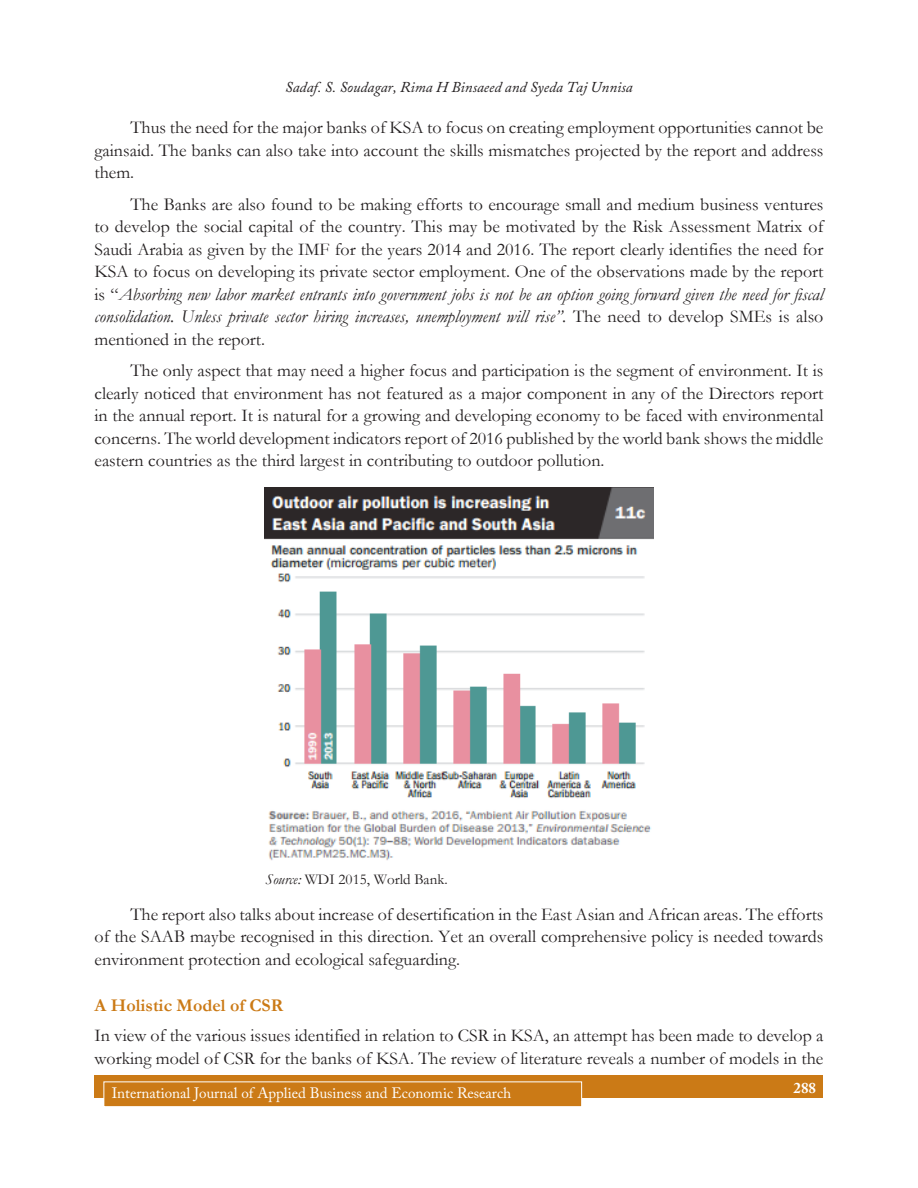
<style>
.page{position:relative;width:918px;height:1188px;background:#fff}
.page>*{position:absolute;margin:0;border:0;box-sizing:border-box;transform-origin:0 0}
.Body_text{font:18px/22.5px "Garamond";color:#231f20;text-align:justify}
.Subhead_2{font:700 18px "Garamond";color:#cb7a16}
.t1{font:15px "Adobe Caslon Pro";color:#fff}
.t2{font:italic 15px "Adobe Caslon Pro";color:#231f20}
.Table_Footnote{font:15px "Garamond";color:#231f20}
.t3{font:700 15px "Adobe Caslon Pro";color:#fff}
.s1{font-style:italic}
</style>
<div class="page">
<div style="left:94px;top:1076px;width:730px;height:22px;background:#cb7a16"></div>
<div style="left:104px;top:1082px;width:478px;height:25px;background:#cb7a16"></div>
<div style="left:104px;top:1082px;width:478px;height:25px;border:1px solid #fff"></div>
<img style="left:264px;top:487px;width:390px;height:374px">
<p class="t2" style="left:285px;top:78px;width:349px">Sadaf. S. Soudagar, Rima H Binsaeed and Syeda Taj Unnisa</p>
<p class="Body_text" style="left:94px;top:116px;width:731px;text-indent:36px">Thus the need for the major banks of KSA to focus on creating employment opportunities cannot be gainsaid. The banks can also take into account the skills mismatches projected by the report and address them.</p>
<p class="Body_text" style="left:94px;top:192px;width:731px;text-indent:36px">The Banks are also found to be making efforts to encourage small and medium business ventures to develop the social capital of the country. This may be motivated by the Risk Assessment Matrix of Saudi Arabia as given by the IMF for the years 2014 and 2016. The report clearly identifies the need for KSA to focus on developing its private sector employment. One of the observations made by the report is “<span class="s1">Absorbing new labor market entrants into government jobs is not be an option going forward given the need for fiscal consolidation. Unless private sector hiring increases, unemployment will rise”.</span> The need to develop SMEs is also mentioned in the report.</p>
<p class="Body_text" style="left:94px;top:359px;width:731px;text-indent:36px">The only aspect that may need a higher focus and participation is the segment of environment. It is clearly noticed that environment has not featured as a major component in any of the Directors report in the annual report. It is natural for a growing and developing economy to be faced with environmental concerns. The world development indicators report of 2016 published by the world bank shows the middle eastern countries as the third largest in contributing to outdoor pollution.</p>
<p class="Table_Footnote" style="left:266px;top:869px;width:184px"><span class="s1">Source:</span> WDI 2015, World Bank.</p>
<p class="Body_text" style="left:94px;top:903px;width:731px;text-indent:36px">The report also talks about increase of desertification in the East Asian and African areas. The efforts of the SAAB maybe recognised in this direction. Yet an overall comprehensive policy is needed towards environment protection and ecological safeguarding.</p>
<p class="Subhead_2" style="left:94px;top:994px;width:168px">A Holistic Model of CSR</p>
<p class="Body_text" style="left:94px;top:1024px;width:730px">In view of the various issues identified in relation to CSR in KSA, an attempt has been made to develop a working model of CSR for the banks of KSA. The review of literature reveals a number of models in the</p>
<p class="t1" style="left:112px;top:1084px;width:401px">International Journal of Applied Business and Economic Research</p>
<p class="t3" style="left:794px;top:1079px;width:24px">288</p>
</div>
